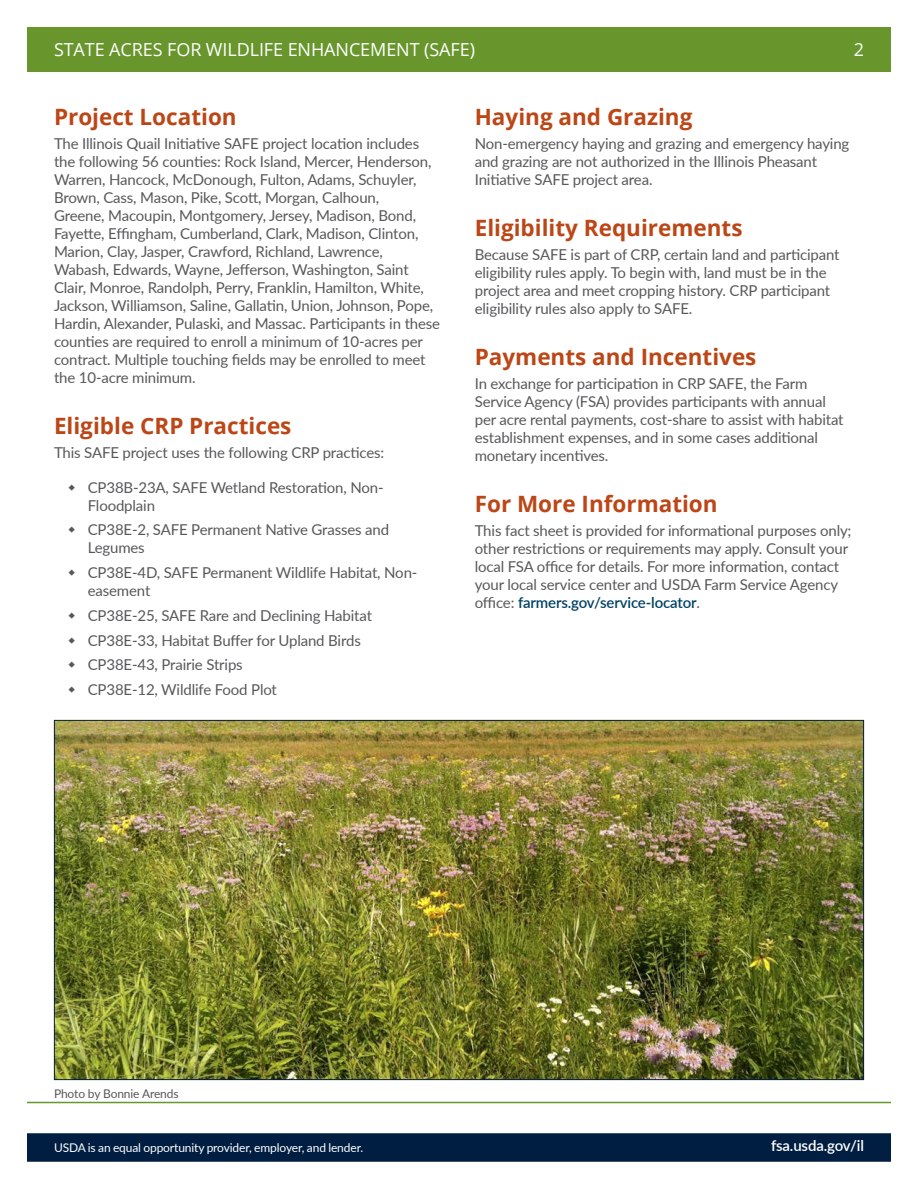
<style>
.page{position:relative;width:918px;height:1188px;background:#fff}
.page>*{position:absolute;margin:0;border:0;box-sizing:border-box;transform-origin:0 0}
.Body_Subhead{font:700 22.5px "Open Sans";color:#bc4616}
.t1{font:18px "Open Sans";letter-spacing:-.005em;color:#fff}
.Body_Text{font:15px/18px "Lato";letter-spacing:-.01em;color:#57585a}
.Body_Text_White{font:600 15px "Lato";letter-spacing:-.01em;color:#fff}
.Body_Text_White-2{font:12px "Lato";letter-spacing:-.01em;color:#fff}
.t2{font:12px "Lato";letter-spacing:-.01em;color:#57585a}
.s1{font-weight:600;color:#004064}
</style>
<div class="page">
<div style="left:27px;top:1133px;width:864px;height:29px;background:#001e42;border:2px solid #001e42"></div>
<hr style="left:27px;top:1102px;width:864px;height:1px;background:#68962c">
<div style="left:27px;top:27px;width:864px;height:44px;background:#68962c"></div>
<img style="left:56px;top:722px;width:806px;height:356px">
<p class="t1" style="left:54px;top:37px;width:423px">STATE ACRES FOR WILDLIFE ENHANCEMENT (SAFE)</p>
<p class="t1" style="left:854px;top:37px;width:12px">2</p>
<h2 class="Body_Subhead" style="left:54px;top:101px;width:184px">Project Location</h2>
<p class="Body_Text" style="left:54px;top:134px;width:388px">The Illinois Quail Initiative SAFE project location includes the following 56 counties: Rock Island, Mercer, Henderson, Warren, Hancock, McDonough, Fulton, Adams, Schuyler, Brown, Cass, Mason, Pike, Scott, Morgan, Calhoun,<br>Greene, Macoupin, Montgomery, Jersey, Madison, Bond, Fayette, Effingham, Cumberland, Clark, Madison, Clinton, Marion, Clay, Jasper, Crawford, Richland, Lawrence, Wabash, Edwards, Wayne, Jefferson, Washington, Saint Clair, Monroe, Randolph, Perry, Franklin, Hamilton, White, Jackson, Williamson, Saline, Gallatin, Union, Johnson, Pope, Hardin, Alexander, Pulaski, and Massac. Participants in these counties are required to enroll a minimum of 10-acres per contract. Multiple touching fields may be enrolled to meet the 10-acre minimum.</p>
<h2 class="Body_Subhead" style="left:54px;top:410px;width:239px">Eligible CRP Practices</h2>
<p class="Body_Text" style="left:54px;top:443px;width:332px">This SAFE project uses the following CRP practices:</p>
<p class="Body_Text" style="left:88px;top:478px;width:297px">CP38B-23A, SAFE Wetland Restoration, Non-<br>Floodplain</p>
<p class="Body_Text" style="left:88px;top:520px;width:303px">CP38E-2, SAFE Permanent Native Grasses and<br>Legumes</p>
<p class="Body_Text" style="left:88px;top:563px;width:331px">CP38E-4D, SAFE Permanent Wildlife Habitat, Non&shy;easement</p>
<p class="Body_Text" style="left:88px;top:606px;width:286px">CP38E-25, SAFE Rare and Declining Habitat</p>
<p class="Body_Text" style="left:88px;top:631px;width:275px">CP38E-33, Habitat Buffer for Upland Birds</p>
<p class="Body_Text" style="left:88px;top:655px;width:157px">CP38E-43, Prairie Strips</p>
<p class="Body_Text" style="left:88px;top:680px;width:191px">CP38E-12, Wildlife Food Plot</p>
<h2 class="Body_Subhead" style="left:475px;top:101px;width:219px">Haying and Grazing</h2>
<p class="Body_Text" style="left:475px;top:134px;width:376px">Non-emergency haying and grazing and emergency haying and grazing are not authorized in the Illinois Pheasant<br>Initiative SAFE project area.</p>
<h2 class="Body_Subhead" style="left:475px;top:212px;width:269px">Eligibility Requirements</h2>
<p class="Body_Text" style="left:475px;top:245px;width:366px">Because SAFE is part of CRP, certain land and participant eligibility rules apply. To begin with, land must be in the project area and meet cropping history. CRP participant eligibility rules also apply to SAFE.</p>
<h2 class="Body_Subhead" style="left:475px;top:341px;width:283px">Payments and Incentives</h2>
<p class="Body_Text" style="left:475px;top:374px;width:370px">In exchange for participation in CRP SAFE, the Farm Service Agency (FSA) provides participants with annual per acre rental payments, cost-share to assist with habitat establishment expenses, and in some cases additional monetary incentives.</p>
<h2 class="Body_Subhead" style="left:475px;top:488px;width:244px">For More Information</h2>
<p class="Body_Text" style="left:475px;top:521px;width:378px">This fact sheet is provided for informational purposes only; other restrictions or requirements may apply. Consult your local FSA office for details. For more information, contact your local service center and USDA Farm Service Agency office: <span class="s1">farmers.gov/service-locator</span>.</p>
<p class="t2" style="left:54px;top:1085px;width:126px">Photo by Bonnie Arends</p>
<p class="Body_Text_White-2" style="left:54px;top:1139px;width:311px">USDA is an equal opportunity provider, employer, and lender.</p>
<p class="Body_Text_White" style="left:771px;top:1135px;width:94px">fsa.usda.gov/il</p>
</div>
